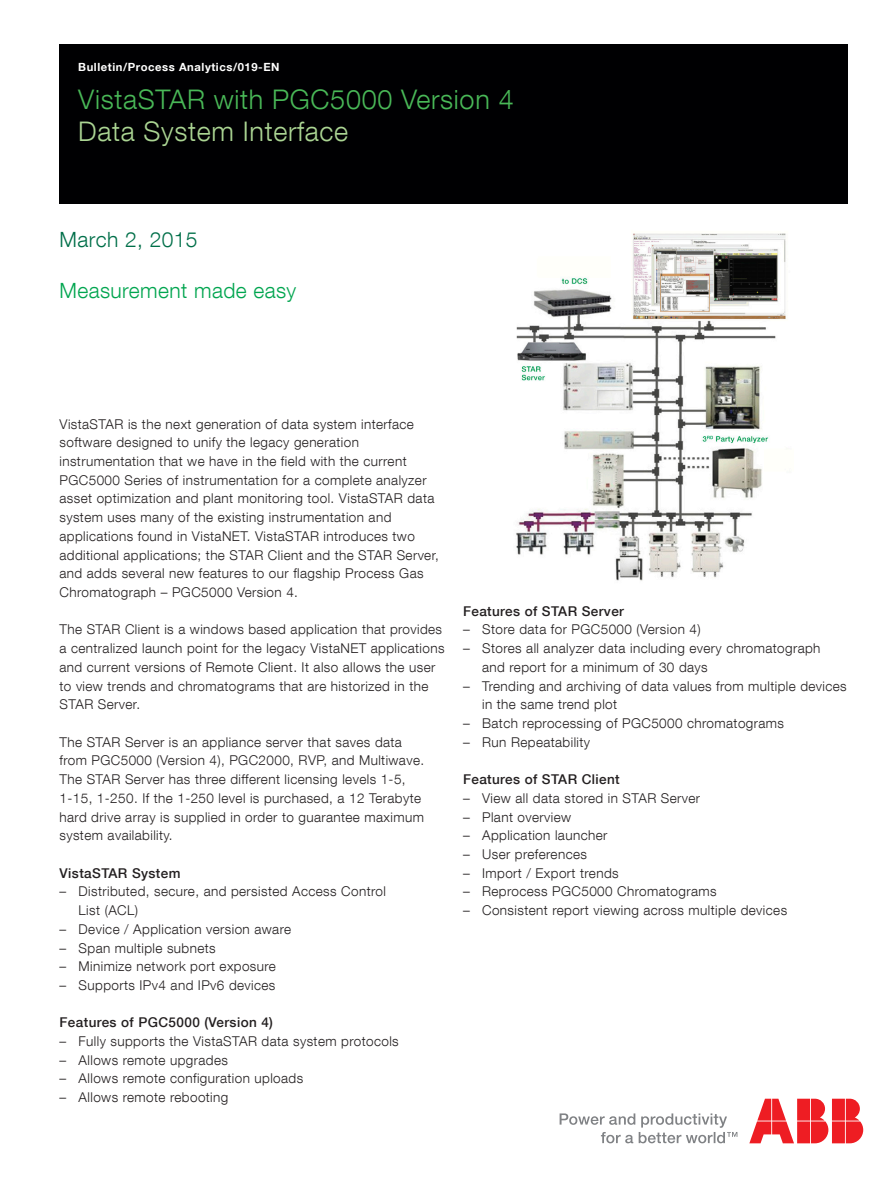
<style>
.page{position:relative;width:893px;height:1188px;background:#fff}
.page>*{position:absolute;margin:0;border:0;box-sizing:border-box;transform-origin:0 0}
.t1{font:300 27px "ABB Neue Helvetica";letter-spacing:.025em;color:#49b857}
.t2{font:300 27px "ABB Neue Helvetica";letter-spacing:.025em;color:#abd593}
.t3{font:300 21px "ABB Neue Helvetica";letter-spacing:.02em;color:#00a54f}
.t4{font:300 21px "ABB Neue Helvetica";letter-spacing:.02em;color:#006f49}
.t5{font:300 13.5px/18.8px "ABB Neue Helvetica";letter-spacing:.03em;color:#231f20}
.t6{font:500 13.5px "ABB Neue Helvetica";letter-spacing:.03em;color:#231f20}
.t7{font:700 11.25px "ABB Neue Helvetica";letter-spacing:.05em;color:#fff}
</style>
<div class="page">
<svg style="left:560px;top:1113px;width:177px;height:30px"></svg>
<svg style="left:749px;top:1099px;width:114px;height:44px"></svg>
<div style="left:60px;top:45px;width:788px;height:159px;background:#000002"></div>
<img style="left:516px;top:233px;width:270px;height:348px">
<p class="t7" style="left:78px;top:60px;width:203px">Bulletin/Process Analytics/019-EN</p>
<h1 class="t1" style="left:78px;top:83px;width:437px">VistaSTAR with PGC5000 Version 4</h1>
<h1 class="t2" style="left:78px;top:115px;width:272px">Data System Interface</h1>
<h2 class="t4" style="left:60px;top:226px;width:140px">March 2, 2015</h2>
<h2 class="t3" style="left:60px;top:277px;width:238px">Measurement made easy</h2>
<p class="t5" style="left:60px;top:414px;width:381px">VistaSTAR is the next generation of data system interface software designed to unify the legacy generation instrumentation that we have in the field with the current PGC5000 Series of instrumentation for a complete analyzer asset optimization and plant monitoring tool. VistaSTAR data system uses many of the existing instrumentation and applications found in VistaNET. VistaSTAR introduces two additional applications; the STAR Client and the STAR Server, and adds several new features to our flagship Process Gas Chromatograph – PGC5000 Version 4.</p>
<p class="t5" style="left:60px;top:620px;width:387px">The STAR Client is a windows based application that provides a centralized launch point for the legacy VistaNET applications and current versions of Remote Client. It also allows the user to view trends and chromatograms that are historized in the STAR Server.</p>
<p class="t5" style="left:60px;top:732px;width:366px">The STAR Server is an appliance server that saves data from PGC5000 (Version 4), PGC2000, RVP, and Multiwave.<br>The STAR Server has three different licensing levels 1-5, 1-15, 1-250. If the 1-250 level is purchased, a 12 Terabyte hard drive array is supplied in order to guarantee maximum system availability.</p>
<p class="t6" style="left:60px;top:865px;width:123px">VistaSTAR System</p>
<p class="t5" style="left:79px;top:882px;width:309px;text-indent:-19px">– Distributed, secure, and persisted Access Control<br>List (ACL)</p>
<p class="t5" style="left:60px;top:919px;width:233px">– Device / Application version aware</p>
<p class="t5" style="left:60px;top:938px;width:158px">– Span multiple subnets</p>
<p class="t5" style="left:60px;top:957px;width:218px">– Minimize network port exposure</p>
<p class="t5" style="left:60px;top:975px;width:217px">– Supports IPv4 and IPv6 devices</p>
<p class="t6" style="left:60px;top:1014px;width:215px">Features of PGC5000 (Version 4)</p>
<p class="t5" style="left:60px;top:1032px;width:341px">– Fully supports the VistaSTAR data system protocols</p>
<p class="t5" style="left:60px;top:1050px;width:170px">– Allows remote upgrades</p>
<p class="t5" style="left:60px;top:1069px;width:245px">– Allows remote configuration uploads</p>
<p class="t5" style="left:60px;top:1088px;width:170px">– Allows remote rebooting</p>
<p class="t6" style="left:463px;top:603px;width:163px">Features of STAR Server</p>
<p class="t5" style="left:463px;top:620px;width:239px">– Store data for PGC5000 (Version 4)</p>
<p class="t5" style="left:482px;top:639px;width:340px;text-indent:-19px">– Stores all analyzer data including every chromatograph and report for a minimum of 30 days</p>
<p class="t5" style="left:482px;top:676px;width:366px;text-indent:-19px">– Trending and archiving of data values from multiple devices in the same trend plot</p>
<p class="t5" style="left:463px;top:714px;width:323px">– Batch reprocessing of PGC5000 chromatograms</p>
<p class="t5" style="left:463px;top:732px;width:129px">– Run Repeatability</p>
<p class="t6" style="left:463px;top:771px;width:158px">Features of STAR Client</p>
<p class="t5" style="left:463px;top:788px;width:239px">– View all data stored in STAR Server</p>
<p class="t5" style="left:463px;top:807px;width:110px">– Plant overview</p>
<p class="t5" style="left:463px;top:826px;width:146px">– Application launcher</p>
<p class="t5" style="left:463px;top:845px;width:125px">– User preferences</p>
<p class="t5" style="left:463px;top:863px;width:157px">– Import / Export trends</p>
<p class="t5" style="left:463px;top:882px;width:255px">– Reprocess PGC5000 Chromatograms</p>
<p class="t5" style="left:463px;top:901px;width:326px">– Consistent report viewing across multiple devices</p>
</div>
